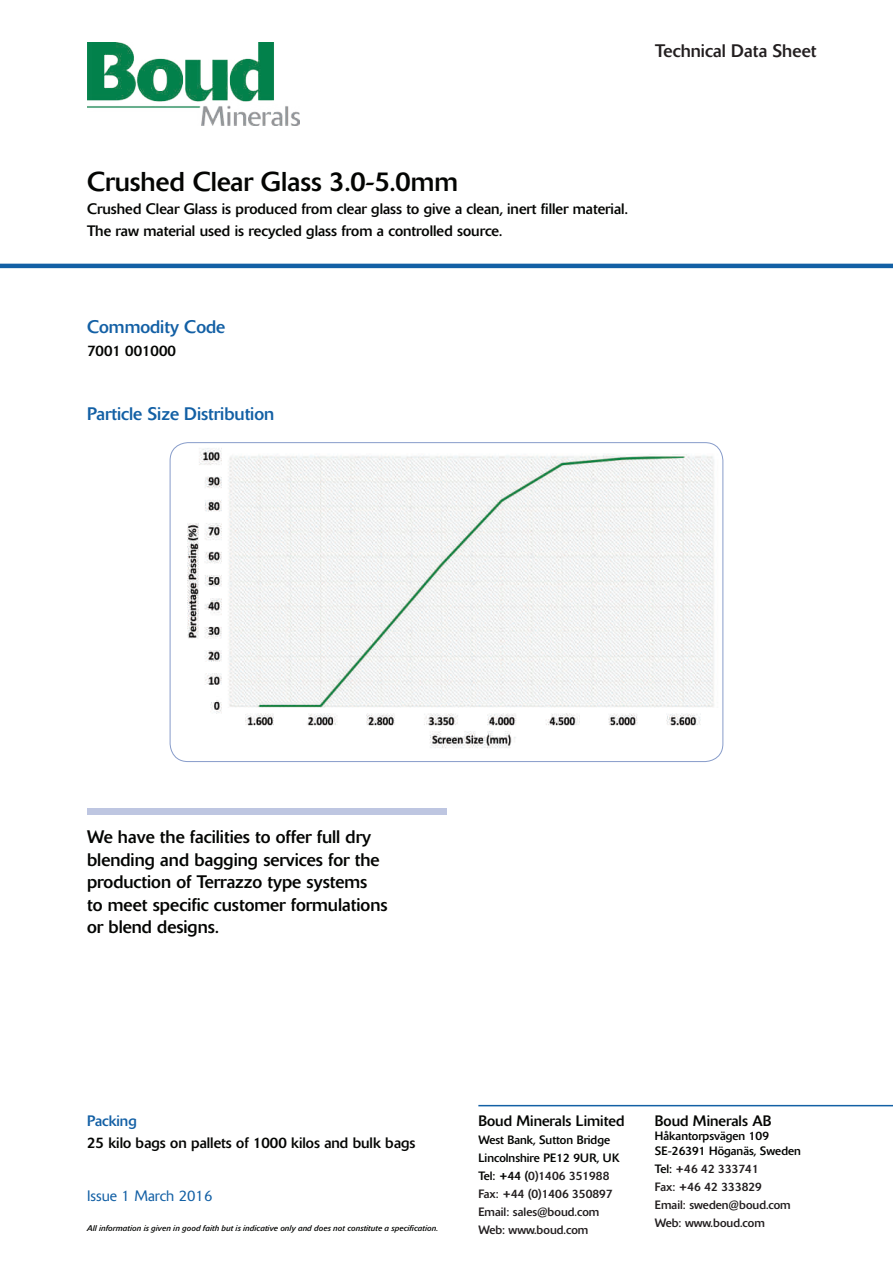
<style>
.page{position:relative;width:893px;height:1263px;background:#fff}
.page>*{position:absolute;margin:0;border:0;box-sizing:border-box;transform-origin:0 0}
.t1{font:27px "Delta";color:#040503}
.t2{font:18px/22.5px "Delta";color:#040503}
.t3{font:18px "Delta";color:#1360a5}
.t4{font:18px "Delta";color:#231f20}
.t5{font:15px/22.5px "Delta";color:#040503}
.t6{font:300 15px "Delta";color:#1360a5}
.t7{font:15px "Delta";color:#1360a5}
.t8{font:12px/18px "Delta";color:#231f20}
.t9{font:12px "Delta";color:#040503}
.t10{font:italic 8.25px "Delta";color:#040503}
.s1{color:#040503}
</style>
<div class="page">
<img style="left:87px;top:43px;width:213px;height:82px">
<hr style="left:0;top:264px;width:893px;height:4px;background:#1360a5">
<hr style="left:478px;top:1105px;width:415px;height:1px;background:#1360a5">
<img style="left:170px;top:443px;width:553px;height:318px">
<div style="left:87px;top:808px;width:359px;height:6px;background:#bec6e1"></div>
<p class="t4" style="left:655px;top:39px;width:163px">Technical Data Sheet</p>
<p class="t1" style="left:87px;top:165px;width:372px">Crushed Clear Glass 3.0-5.0mm</p>
<p class="t5" style="left:87px;top:197px;width:542px">Crushed Clear Glass is produced from clear glass to give a clean, inert filler material.<br>The raw material used is recycled glass from a controlled source.</p>
<p class="t3" style="left:87px;top:316px;width:140px">Commodity Code</p>
<p class="t5" style="left:87px;top:339px;width:90px">7001 001000</p>
<p class="t3" style="left:87px;top:403px;width:189px">Particle Size Distribution</p>
<p class="t2" style="left:87px;top:826px;width:285px">We have the facilities to offer full dry</p>
<p class="t2" style="left:87px;top:848px;width:294px">blending and bagging services for the</p>
<p class="t2" style="left:87px;top:871px;width:282px">production of Terrazzo type systems</p>
<p class="t2" style="left:87px;top:893px;width:302px">to meet specific customer formulations or blend designs.</p>
<p class="t7" style="left:87px;top:1111px;width:51px">Packing</p>
<p class="t5" style="left:87px;top:1132px;width:330px">25 kilo bags on pallets of 1000 kilos and bulk bags</p>
<p class="t6" style="left:87px;top:1187px;width:127px">Issue 1 March 2016</p>
<p class="t10" style="left:87px;top:1223px;width:352px">All information is given in good faith but is indicative only and does not constitute a specification.</p>
<p class="t5" style="left:478px;top:1109px;width:148px">Boud Minerals Limited</p>
<p class="t9" style="left:478px;top:1132px;width:133px">West Bank, Sutton Bridge</p>
<p class="t8" style="left:478px;top:1149px;width:143px"><span class="s1">Lincolnshire PE12 9UR, UK<br>Tel: +44 (</span>0)1406 351988<br>Fax: +44 (0)1406 350897<br>Email: sales@boud.com</p>
<p class="t8" style="left:478px;top:1221px;width:111px">Web: www.boud.com</p>
<p class="t5" style="left:655px;top:1109px;width:118px">Boud Minerals AB</p>
<p class="t9" style="left:655px;top:1129px;width:116px">Håkantorpsvägen 109</p>
<p class="t8" style="left:655px;top:1141px;width:148px"><span class="s1">SE-26391 Höganäs, Sweden<br>Tel:</span> +46 42 333741<br>Fax: +46 42 333829<br>Email: sweden@boud.com</p>
<p class="t8" style="left:655px;top:1213px;width:111px">Web: www.boud.com</p>
</div>
